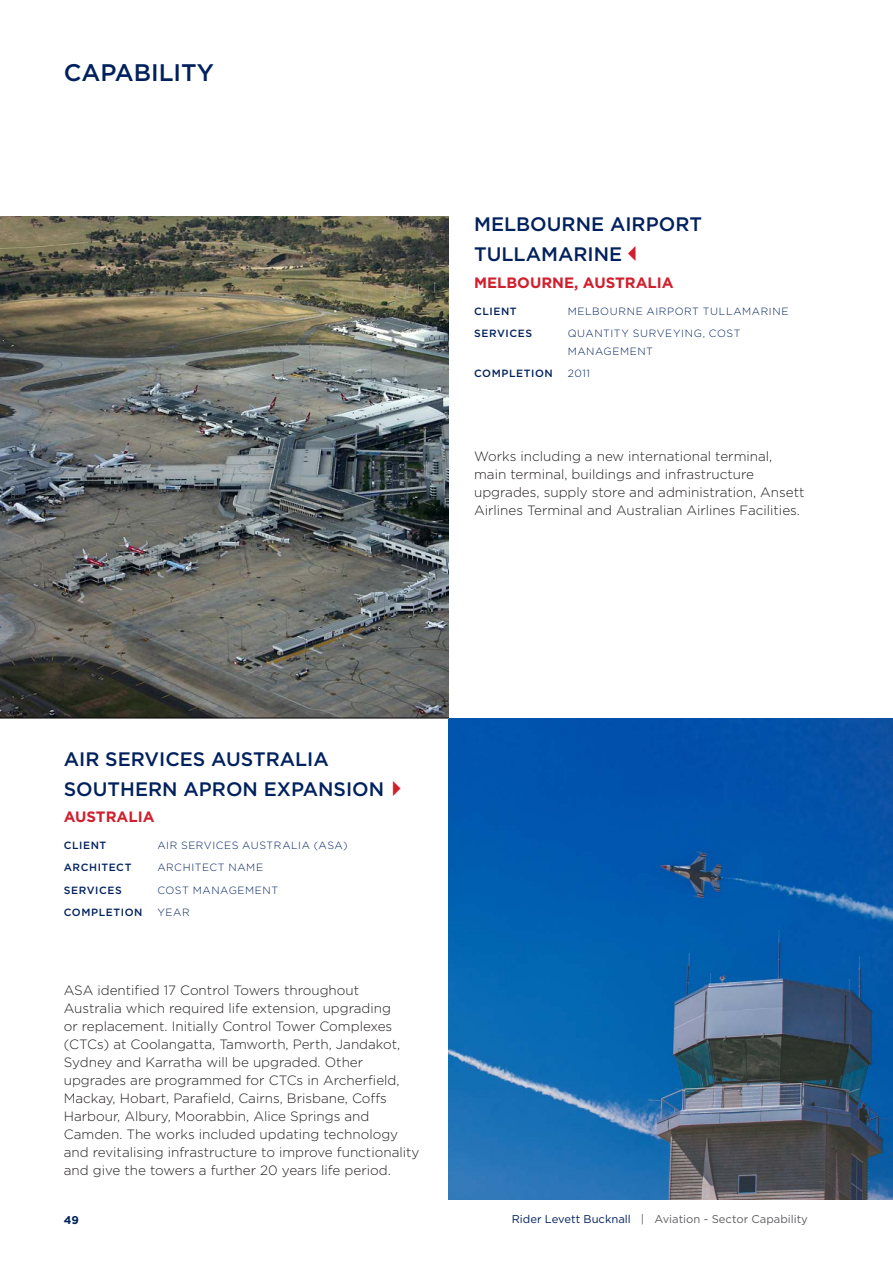
<style>
.page{position:relative;width:893px;height:1263px;background:#fff}
.page>*{position:absolute;margin:0;border:0;box-sizing:border-box;transform-origin:0 0}
.t1{font:500 24px "Gotham";color:#00215d}
.Project_Name{font:500 19.5px/30px "Gotham";color:#00215d}
.City__Country{font:700 15px "Gotham";color:#d0202e}
.Body_text{font:300 13.5px/18px "Gotham";color:#231f20}
.t2{font:11.25px "Gotham";color:#5f5f62}
.t3{font:700 11.25px "Gotham";color:#00215d}
.Details{font:300 10.5px/18px "Gotham";letter-spacing:.055em;color:#00215d}
.Details-2{font:500 10.5px "Gotham";letter-spacing:.055em;color:#00215d}
.s1{color:#d0202e}
.s2{color:#00215d}
</style>
<div class="page">
<img style="left:449px;top:719px;width:443px;height:480px">
<img style="left:0;top:217px;width:449px;height:502px">
<h1 class="t1" style="left:64px;top:59px;width:152px">CAPABILITY</h1>
<p class="Project_Name" style="left:474px;top:209px;width:229px">MELBOURNE AIRPORT<br>TULLAMARINE<span class="s1">✓</span></p>
<p class="City__Country" style="left:474px;top:274px;width:201px">MELBOURNE, AUSTRALIA</p>
<p class="Details-2" style="left:474px;top:305px;width:44px">CLIENT</p>
<p class="Details" style="left:568px;top:302px;width:222px">MELBOURNE AIRPORT TULLAMARINE</p>
<p class="Details-2" style="left:474px;top:327px;width:60px">SERVICES</p>
<p class="Details" style="left:568px;top:324px;width:174px">QUANTITY SURVEYING, COST<br>MANAGEMENT</p>
<p class="Details-2" style="left:474px;top:367px;width:80px">COMPLETION</p>
<p class="Details" style="left:568px;top:364px;width:24px">2011</p>
<p class="Body_text" style="left:474px;top:447px;width:332px">Works including a new international terminal, main terminal, buildings and infrastructure upgrades, supply store and administration, Ansett Airlines Terminal and Australian Airlines Facilities.</p>
<p class="Project_Name" style="left:64px;top:743px;width:346px">AIR SERVICES AUSTRALIA<br>SOUTHERN APRON EXPANSION<span class="s1">✔</span></p>
<p class="City__Country" style="left:64px;top:808px;width:92px">AUSTRALIA</p>
<p class="Details-2" style="left:64px;top:839px;width:44px">CLIENT</p>
<p class="Details" style="left:157px;top:836px;width:192px">AIR SERVICES AUSTRALIA (ASA)</p>
<p class="Details-2" style="left:64px;top:861px;width:69px">ARCHITECT</p>
<p class="Details" style="left:157px;top:858px;width:107px">ARCHITECT NAME</p>
<p class="Details-2" style="left:64px;top:884px;width:60px">SERVICES</p>
<p class="Details" style="left:157px;top:881px;width:122px">COST MANAGEMENT</p>
<p class="Details-2" style="left:64px;top:906px;width:80px">COMPLETION</p>
<p class="Details" style="left:157px;top:903px;width:34px">YEAR</p>
<p class="Body_text" style="left:64px;top:981px;width:357px">ASA identified 17 Control Towers throughout Australia which required life extension, upgrading<br>or replacement. Initially Control Tower Complexes (CTCs) at Coolangatta, Tamworth, Perth, Jandakot, Sydney and Karratha will be upgraded. Other upgrades are programmed for CTCs in Archerfield, Mackay, Hobart, Parafield, Cairns, Brisbane, Coffs Harbour, Albury, Moorabbin, Alice Springs and Camden. The works included updating technology and revitalising infrastructure to improve functionality and give the towers a further 20 years life period.</p>
<p class="t3" style="left:64px;top:1213px;width:17px">49</p>
<p class="t2" style="left:512px;top:1213px;width:298px"><span class="s2">Rider Levett Bucknall</span> | Aviation - Sector Capability</p>
</div>
